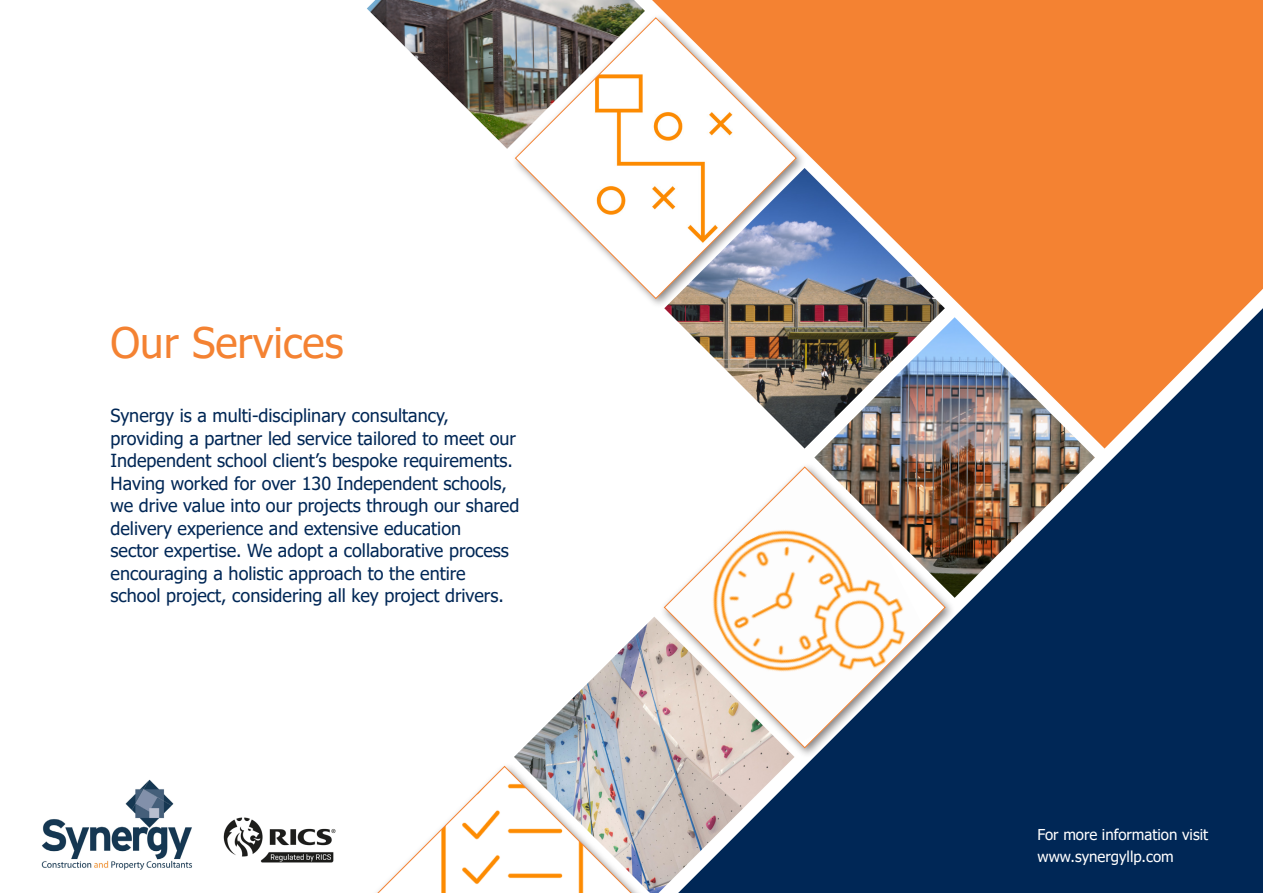
<style>
.page{position:relative;width:1263px;height:893px;background:#fff}
.page>*{position:absolute;margin:0;border:0;box-sizing:border-box;transform-origin:0 0}
.sun_heading{font:42px "Tahoma";color:#f48232}
.t1{font:18px/22.5px "Tahoma";color:#002756}
.t2{font:15px "Tahoma";color:#fff}
</style>
<div class="page">
<img style="left:42px;top:780px;width:150px;height:89px">
<img style="left:223px;top:817px;width:113px;height:46px">
<div style="left:652px;top:0;width:611px;height:308px;background:#f48232"></div>
<svg style="left:794px;top:308px;width:469px;height:585px;background:#183357"></svg>
<div style="left:511px;top:13px;width:296px;height:296px;background:#231f20;opacity:.55"></div>
<svg style="left:514px;top:17px;width:283px;height:282px"></svg>
<img style="left:664px;top:168px;width:281px;height:281px">
<div style="left:660px;top:462px;width:296px;height:296px;background:#231f20;opacity:.55"></div>
<svg style="left:663px;top:466px;width:283px;height:283px"></svg>
<img style="left:514px;top:617px;width:280px;height:276px">
<div style="left:360px;top:762px;width:295px;height:131px;background:#231f20;opacity:.55"></div>
<svg style="left:363px;top:765px;width:283px;height:128px"></svg>
<img style="left:814px;top:317px;width:281px;height:281px">
<img style="left:367px;top:0;width:278px;height:149px">
<p class="sun_heading" style="left:111px;top:315px;width:234px">Our Services</p>
<p class="t1" style="left:111px;top:405px;width:410px">Synergy is a multi-disciplinary consultancy, providing a partner led service tailored to meet our Independent school client’s bespoke requirements.<br>Having worked for over 130 Independent schools, we drive value into our projects through our shared delivery experience and extensive education<br>sector expertise. We adopt a collaborative process encouraging a holistic approach to the entire school project, considering all key project drivers.</p>
<p class="t2" style="left:1037px;top:824px;width:172px">For more information visit</p>
<p class="t2" style="left:1037px;top:847px;width:138px">www.synergyllp.com</p>
</div>
